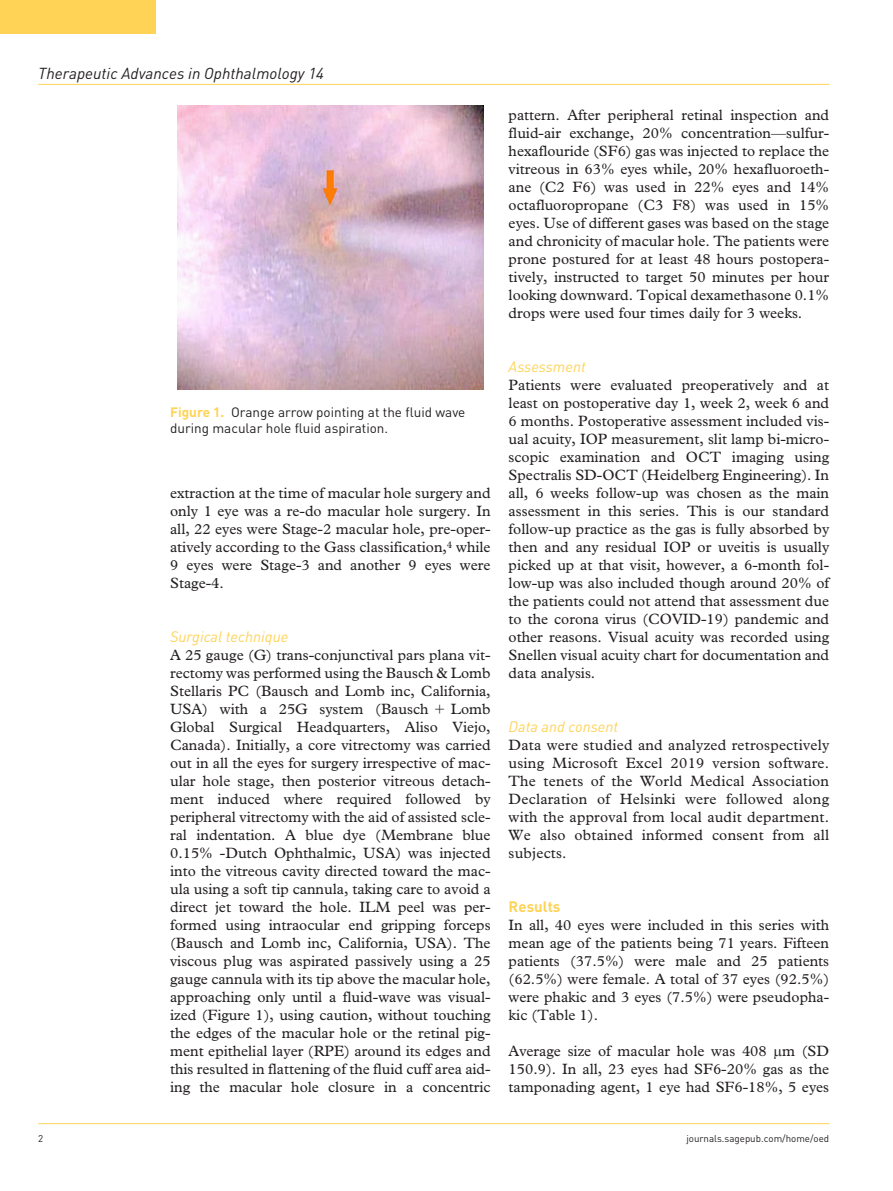
<style>
.page{position:relative;width:893px;height:1191px;background:#fff}
.page>*{position:absolute;margin:0;border:0;box-sizing:border-box;transform-origin:0 0}
.LRH{font:italic 15.75px "DIN";color:#231f20}
.Text{font:15px/18px "Plantin Std";color:#231f20;text-align:justify}
.Text-Indent{font:15px/18px "Plantin Std";color:#231f20;text-align:justify}
.SEC-B{font:italic 15px "DIN";color:#fed356}
.SEC-A{font:700 15px "DIN";color:#fed356}
.FG{font:13.5px/15.8px "DIN";color:#231f20}
.LRH_F{font:9.75px "DIN";color:#231f20}
.s1{font-weight:700;color:#fed356}
</style>
<div class="page">
<hr style="left:38px;top:84px;width:791px;height:1px;background:#fed356">
<hr style="left:38px;top:1123px;width:791px;height:1px;background:#fed356">
<div style="left:0;top:0;width:155px;height:34px;background:#fed356"></div>
<img style="left:177px;top:106px;width:306px;height:283px">
<p class="LRH" style="left:38px;top:63px;width:287px">Therapeutic Advances in Ophthalmology 14</p>
<p class="FG" style="left:170px;top:404px;width:297px"><span class="s1">Figure 1.</span> Orange arrow pointing at the fluid wave during macular hole fluid aspiration.</p>
<p class="Text" style="left:170px;top:484px;width:322px">extraction at the time of macular hole surgery and only 1 eye was a re-do macular hole surgery. In all, 22 eyes were Stage-2 macular hole, pre-oper&shy;atively according to the Gass classification,<sup>4</sup> while 9 eyes were Stage-3 and another 9 eyes were Stage-4.</p>
<p class="SEC-B" style="left:170px;top:627px;width:120px">Surgical technique</p>
<p class="Text" style="left:170px;top:646px;width:322px">A 25 gauge (G) trans-conjunctival pars plana vit&shy;rectomy was performed using the Bausch &amp; Lomb Stellaris PC (Bausch and Lomb inc, California, USA) with a 25G system (Bausch</p>
<p class="Text" style="left:170px;top:700px;width:322px;text-indent:281px">Lomb Global Surgical Headquarters, Aliso Viejo, Canada). Initially, a core vitrectomy was carried out in all the eyes for surgery irrespective of mac&shy;ular hole stage, then posterior vitreous detach&shy;ment induced where required followed by peripheral vitrectomy with the aid of assisted scle&shy;ral indentation. A blue dye (Membrane blue 0.15% -Dutch Ophthalmic, USA) was injected into the vitreous cavity directed toward the mac&shy;ula using a soft tip cannula, taking care to avoid a direct jet toward the hole. ILM peel was per&shy;formed using intraocular end gripping forceps (Bausch and Lomb inc, California, USA). The viscous plug was aspirated passively using a 25 gauge cannula with its tip above the macular hole, approaching only until a fluid-wave was visual&shy;ized (Figure 1), using caution, without touching the edges of the macular hole or the retinal pig&shy;ment epithelial layer (RPE) around its edges and this resulted in flattening of the fluid cuff area aid&shy;ing the macular hole closure in a concentric</p>
<p class="Text" style="left:509px;top:106px;width:322px">pattern. After peripheral retinal inspection and fluid-air exchange, 20% concentration—sulfur&shy;hexaflouride (SF6) gas was injected to replace the vitreous in 63% eyes while, 20% hexafluoroeth&shy;ane (C2 F6) was used in 22% eyes and 14% octafluoropropane (C3 F8) was used in 15% eyes. Use of different gases was based on the stage and chronicity of macular hole. The patients were prone postured for at least 48 hours postopera&shy;tively, instructed to target 50 minutes per hour looking downward. Topical dexamethasone 0.1% drops were used four times daily for 3 weeks.</p>
<p class="SEC-B" style="left:509px;top:357px;width:79px">Assessment</p>
<p class="Text" style="left:509px;top:376px;width:322px">Patients were evaluated preoperatively and at least on postoperative day 1, week 2, week 6 and 6 months. Postoperative assessment included vis&shy;ual acuity, IOP measurement, slit lamp bi-micro&shy;scopic examination and OCT imaging using Spectralis SD-OCT (Heidelberg Engineering). In all, 6 weeks follow-up was chosen as the main assessment in this series. This is our standard follow-up practice as the gas is fully absorbed by then and any residual IOP or uveitis is usually picked up at that visit, however, a 6-month fol&shy;low-up was also included though around 20% of the patients could not attend that assessment due to the corona virus (COVID-19) pandemic and other reasons. Visual acuity was recorded using Snellen visual acuity chart for documentation and data analysis.</p>
<p class="SEC-B" style="left:509px;top:717px;width:111px">Data and consent</p>
<p class="Text" style="left:509px;top:736px;width:322px">Data were studied and analyzed retrospectively using Microsoft Excel 2019 version software.<br>The tenets of the World Medical Association Declaration of Helsinki were followed along with the approval from local audit department.<br>We also obtained informed consent from all subjects.</p>
<p class="SEC-A" style="left:509px;top:897px;width:53px">Results</p>
<p class="Text" style="left:509px;top:916px;width:322px">In all, 40 eyes were included in this series with mean age of the patients being 71 years. Fifteen patients (37.5%) were male and 25 patients (62.5%) were female. A total of 37 eyes (92.5%) were phakic and 3 eyes (7.5%) were pseudopha&shy;kic (Table 1).</p>
<p class="Text-Indent" style="left:509px;top:1042px;width:322px">Average size of macular hole was 408 m (SD 150.9). In all, 23 eyes had SF6-20% gas as the tamponading agent, 1 eye had SF6-18%, 5 eyes</p>
<p class="LRH_F" style="left:38px;top:1132px;width:7px">2</p>
<p class="LRH_F" style="left:686px;top:1132px;width:144px">journals.sagepub.com/home/oed</p>
</div>
